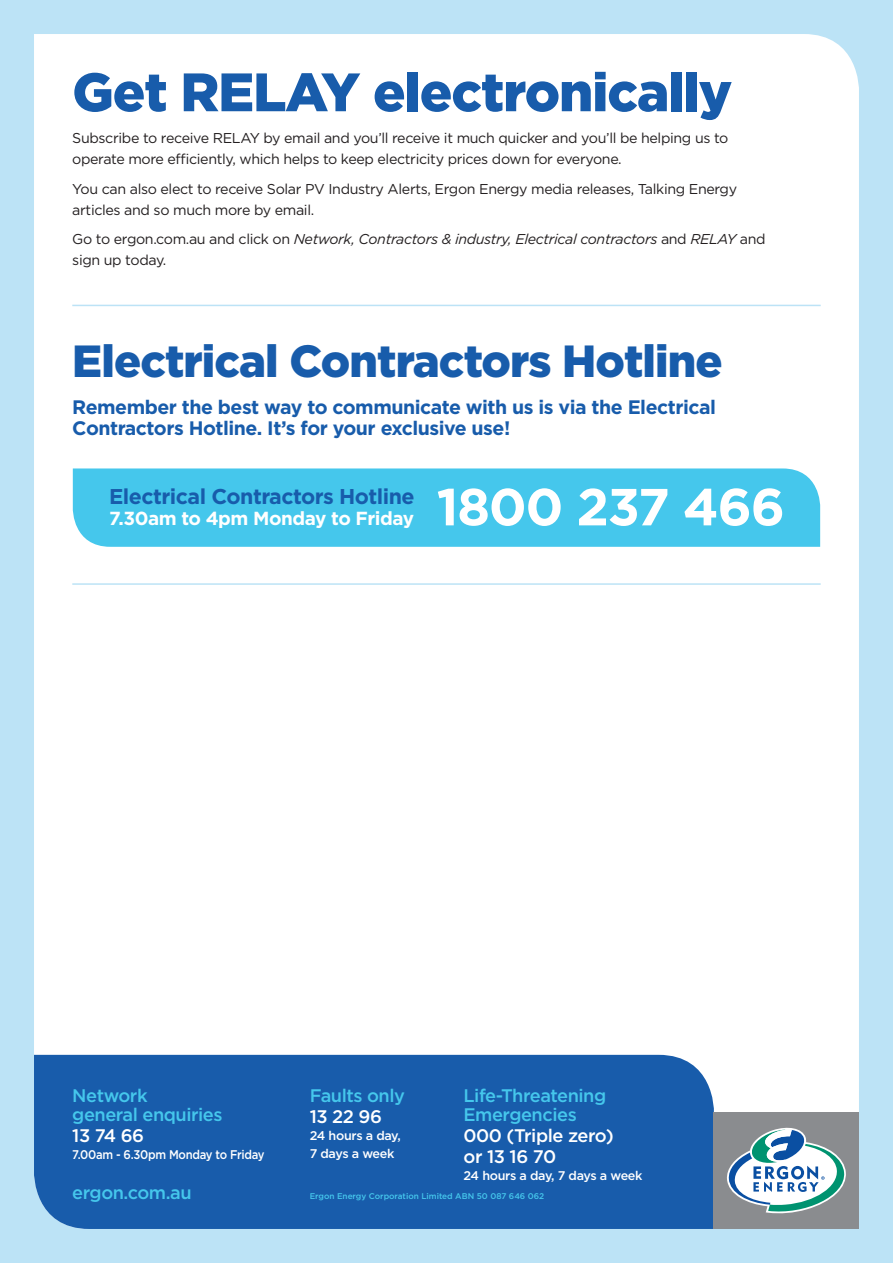
<style>
.page{position:relative;width:893px;height:1263px;background:#bce3f6}
.page>*{position:absolute;margin:0;border:0;box-sizing:border-box;transform-origin:0 0}
.t1{font:900 54px "Gotham";letter-spacing:-.02em;color:#185cab}
.t2{font:700 52.05px "Gotham";letter-spacing:-.025em;color:#fff}
.t3{font:900 45px "Gotham";letter-spacing:-.02em;color:#185cab}
.t4{font:700 21.45px "Gotham";letter-spacing:-.025em;color:#185cab}
.t5{font:700 19.5px/21px "Gotham";letter-spacing:-.025em;color:#185cab}
.t6{font:700 18.9px "Gotham";letter-spacing:-.025em;color:#fff}
.t7{font:500 18.15px/18.8px "Gotham";letter-spacing:-.025em;color:#45c7ec}
.t8{font:500 18.15px/21px "Gotham";letter-spacing:-.025em;color:#fff}
.t9{font:14.25px/21px "Gotham";letter-spacing:-.025em;color:#231f20}
.t10{font:italic 14.25px/21px "Gotham";letter-spacing:-.025em;color:#231f20}
.t11{font:500 12.6px/18.1px "Gotham";letter-spacing:-.025em;color:#fff}
.t12{font:500 12.6px "Gotham";letter-spacing:-.025em;color:#fff;scale:.9 1}
.t13{font:500 8.25px "Gotham";color:#45c7ec}
.s1{font-style:normal}
</style>
<div class="page">
<div style="left:34px;top:34px;width:825px;height:1079px;background:#fff"></div>
<div style="left:34px;top:1055px;width:680px;height:174px;background:#185cab"></div>
<div style="left:73px;top:468px;width:747px;height:79px;background:#45c7ec"></div>
<hr style="left:72px;top:305px;width:749px;height:1px;background:#bce3f6">
<hr style="left:72px;top:583px;width:749px;height:2px;background:#bce3f6">
<div style="left:714px;top:1113px;width:145px;height:116px;background:#8a8c8f"></div>
<svg style="left:727px;top:1127px;width:119px;height:87px"></svg>
<h1 class="t1" style="left:72px;top:59px;width:661px">Get RELAY electronically</h1>
<p class="t9" style="left:72px;top:128px;width:658px">Subscribe to receive RELAY by email and you’ll receive it much quicker and you’ll be helping us to operate more efficiently, which helps to keep electricity prices down for everyone.</p>
<p class="t9" style="left:72px;top:178px;width:666px">You can also elect to receive Solar PV Industry Alerts, Ergon Energy media releases, Talking Energy articles and so much more by email.</p>
<p class="t10" style="left:72px;top:229px;width:695px"><span class="s1">Go to ergon.com.au and click on</span> Network, Contractors &amp; industry, Electrical contractors <span class="s1">and</span> RELAY <span class="s1">and sign up today.</span></p>
<h3 class="t3" style="left:72px;top:334px;width:652px">Electrical Contractors Hotline</h3>
<h3 class="t5" style="left:72px;top:396px;width:645px">Remember the best way to communicate with us is via the Electrical<br>Contractors Hotline. It’s for your exclusive use!</h3>
<h3 class="t4" style="left:109px;top:484px;width:307px">Electrical Contractors Hotline</h3>
<h3 class="t6" style="left:109px;top:507px;width:306px">7.30am to 4pm Monday to Friday</h3>
<h2 class="t2" style="left:437px;top:475px;width:350px">1800 237 466</h2>
<p class="t7" style="left:72px;top:1086px;width:152px">Network<br>general enquiries</p>
<p class="t8" style="left:72px;top:1125px;width:73px">13 74 66</p>
<p class="t12" style="left:72px;top:1146px;width:215px">7.00am - 6.30pm Monday to Friday</p>
<p class="t7" style="left:72px;top:1183px;width:121px">ergon.com.au</p>
<p class="t7" style="left:310px;top:1086px;width:97px">Faults only</p>
<p class="t8" style="left:310px;top:1106px;width:74px">13 22 96</p>
<p class="t11" style="left:310px;top:1126px;width:93px">24 hours a day,<br>7 days a week</p>
<p class="t7" style="left:463px;top:1086px;width:144px">Life-Threatening<br>Emergencies</p>
<p class="t8" style="left:463px;top:1125px;width:152px">000 (Triple zero) or 13 16 70</p>
<p class="t11" style="left:463px;top:1166px;width:181px">24 hours a day, 7 days a week</p>
<p class="t13" style="left:310px;top:1191px;width:236px">Ergon Energy Corporation Limited ABN 50 087 646 062</p>
</div>
